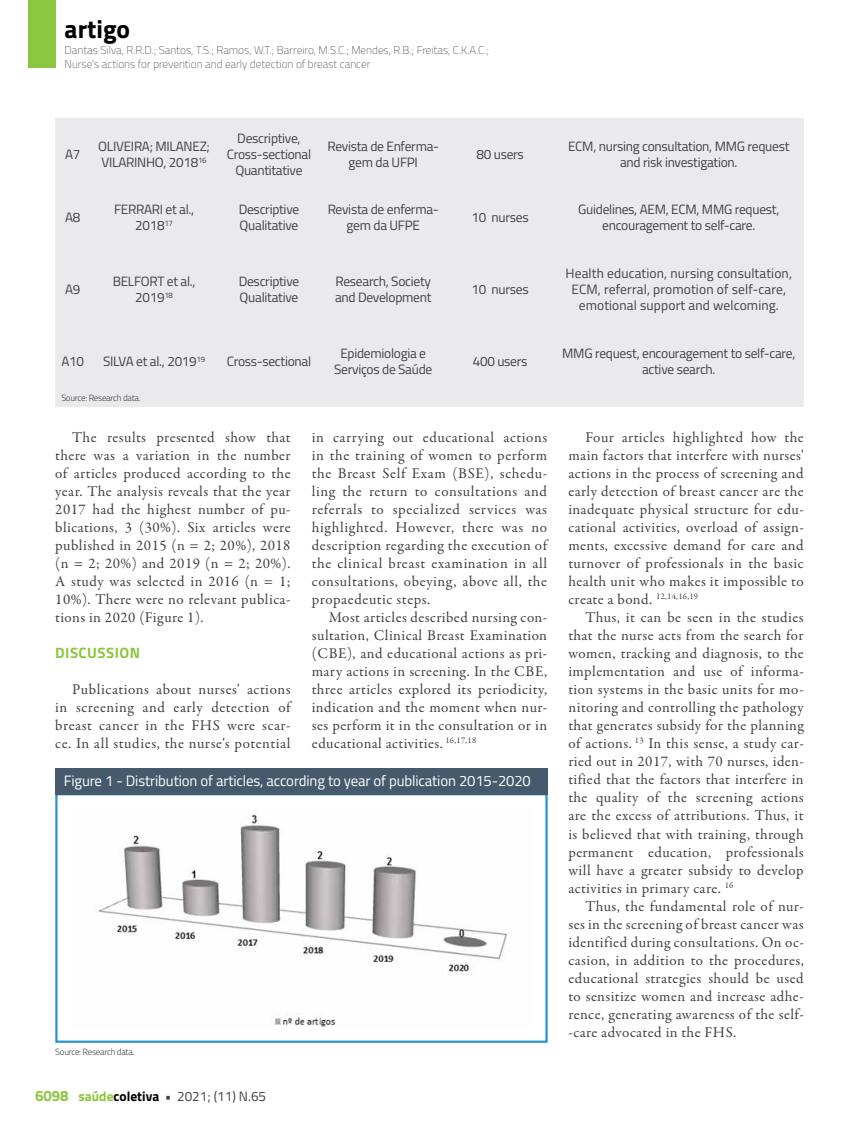
<style>
.page{position:relative;width:859px;height:1132px;background:#fff}
.page>*{position:absolute;margin:0;border:0;box-sizing:border-box;transform-origin:0 0}
.t1{font:700 25.5px "Titillium";color:#000}
.t2{font:15px/18px "Garamond Premr Pro";letter-spacing:.03em;color:#414042;text-align:justify}
.t3{font:15px "Titillium";letter-spacing:-.01em;color:#fff}
.t4{font:700 15px "Titillium";letter-spacing:.03em;color:#8dc63f}
.t5{font:13.5px/16.2px "Titillium";letter-spacing:-.02em;color:#414042;text-align:center}
.t6{font:13.5px/16.2px "Titillium";letter-spacing:.01em;color:#414042;text-align:center}
.t7{font:100 11.25px/13.5px "Titillium";color:#414042}
.t8{font:300 9px "Titillium";letter-spacing:-.03em;color:#414042}
.s1{font-weight:700;font-size:15px;color:#8dc63f}
.s2{font-weight:700;color:#8dc63f}
.s3{font-weight:700;color:#000}
.s4{font-weight:700}
</style>
<div class="page">
<div style="left:28px;top:0;width:27px;height:68px;background:#8dc63f"></div>
<div style="left:55px;top:792px;width:493px;height:250px;border:2px solid #2b93d1"></div>
<div style="left:55px;top:768px;width:493px;height:26px;background:#455a6c"></div>
<img style="left:95px;top:814px;width:412px;height:212px">
<div style="left:55px;top:118px;width:749px;height:289px;background:#eaeaec"></div>
<h1 class="t1" style="left:65px;top:10px;width:67px">artigo</h1>
<p class="t7" style="left:65px;top:43px;width:426px">Dantas Silva, R.R.D.; Santos, T.S.; Ramos, W.T.; Barreiro, M.S.C.; Mendes, R.B.; Freitas, C.K.A.C.;<br>Nurse's actions for prevention and early detection of breast cancer</p>
<p class="t5" style="left:65px;top:145px;width:17px">A7</p>
<p class="t5" style="left:98px;top:137px;width:113px;text-align:left">OLIVEIRA; MILANEZ;<br>VILARINHO, 2018<sup>16</sup></p>
<p class="t5" style="left:227px;top:129px;width:86px">Descriptive,<br>Cross-sectional<br>Quantitative</p>
<p class="t5" style="left:327px;top:137px;width:113px">Revista de Enferma&shy;gem da UFPI</p>
<p class="t5" style="left:476px;top:145px;width:49px">80 users</p>
<p class="t5" style="left:568px;top:137px;width:223px">ECM, nursing consultation, MMG request and risk investigation.</p>
<p class="t5" style="left:65px;top:208px;width:17px">A8</p>
<p class="t5" style="left:114px;top:200px;width:82px">FERRARI et al.,<br>2018<sup>17</sup></p>
<p class="t5" style="left:239px;top:200px;width:62px;text-align:left">Descriptive<br>Qualitative</p>
<p class="t5" style="left:328px;top:200px;width:113px">Revista de enferma&shy;gem da UFPE</p>
<p class="t5" style="left:472px;top:208px;width:59px">10 nurses</p>
<p class="t5" style="left:578px;top:200px;width:203px">Guidelines, AEM, ECM, MMG request, encouragement to self-care.</p>
<p class="t5" style="left:65px;top:280px;width:17px">A9</p>
<p class="t5" style="left:113px;top:272px;width:84px">BELFORT et al.,<br>2019<sup>18</sup></p>
<p class="t5" style="left:239px;top:272px;width:62px;text-align:left">Descriptive<br>Qualitative</p>
<p class="t5" style="left:335px;top:272px;width:98px;text-align:left">Research, Society and Development</p>
<p class="t5" style="left:472px;top:280px;width:59px">10 nurses</p>
<p class="t6" style="left:565px;top:264px;width:228px">Health education, nursing consultation,<br>ECM, referral, promotion of self-care, emotional support and welcoming.</p>
<p class="t5" style="left:62px;top:352px;width:24px">A10</p>
<p class="t5" style="left:103px;top:352px;width:104px">SILVA et al., 2019<sup>19</sup></p>
<p class="t5" style="left:227px;top:352px;width:86px">Cross-sectional</p>
<p class="t5" style="left:334px;top:344px;width:100px">Epidemiologia e<br>Serviços de Saúde</p>
<p class="t5" style="left:473px;top:352px;width:56px">400 users</p>
<p class="t5" style="left:562px;top:344px;width:235px">MMG request, encouragement to self-care, active search.</p>
<p class="t8" style="left:61px;top:391px;width:81px">Source: Research data.</p>
<p class="t2" style="left:55px;top:428px;width:237px;text-indent:17px">The results presented show that there was a variation in the number of articles produced according to the year. The analysis reveals that the year 2017 had the highest number of pu&shy;blications, 3 (30%). Six articles were published in 2015 (n = 2; 20%), 2018 (n = 2; 20%) and 2019 (n = 2; 20%).<br>A study was selected in 2016 (n = 1; 10%). There were no relevant publica&shy;tions in 2020 (Figure 1).</p>
<p class="t4" style="left:55px;top:641px;width:86px">DISCUSSION</p>
<p class="t2" style="left:55px;top:680px;width:237px;text-indent:17px">Publications about nurses' actions in screening and early detection of breast cancer in the FHS were scar&shy;ce. In all studies, the nurse's potential</p>
<p class="t2" style="left:312px;top:428px;width:237px">in carrying out educational actions in the training of women to perform the Breast Self Exam (BSE), schedu&shy;ling the return to consultations and referrals to specialized services was highlighted. However, there was no description regarding the execution of the clinical breast examination in all consultations, obeying, above all, the propaedeutic steps.</p>
<p class="t2" style="left:312px;top:608px;width:237px;text-indent:17px">Most articles described nursing con&shy;sultation, Clinical Breast Examination (CBE), and educational actions as pri&shy;mary actions in screening. In the CBE, three articles explored its periodicity, indication and the moment when nur&shy;ses perform it in the consultation or in educational activities. <sup>16,17,18</sup></p>
<p class="t3" style="left:64px;top:769px;width:469px">Figure 1 - Distribution of articles, according to year of publication 2015-2020</p>
<p class="t8" style="left:55px;top:1044px;width:81px">Source: Research data.</p>
<p class="t5" style="left:35px;top:1087px;width:233px"><span class="s1">6098</span> <span class="s2">saúde</span><span class="s3">coletiva</span> <span class="s4">•</span> 2021; (11) N.65</p>
<p class="t2" style="left:568px;top:428px;width:237px;text-indent:17px">Four articles highlighted how the main factors that interfere with nurses' actions in the process of screening and early detection of breast cancer are the inadequate physical structure for edu&shy;cational activities, overload of assign&shy;ments, excessive demand for care and turnover of professionals in the basic health unit who makes it impossible to create a bond. <sup>12,14,16,19</sup></p>
<p class="t2" style="left:568px;top:608px;width:237px;text-indent:17px">Thus, it can be seen in the studies that the nurse acts from the search for women, tracking and diagnosis, to the implementation and use of informa&shy;tion systems in the basic units for mo&shy;nitoring and controlling the pathology that generates subsidy for the planning of actions. <sup>13</sup> In this sense, a study car&shy;ried out in 2017, with 70 nurses, iden&shy;tified that the factors that interfere in the quality of the screening actions are the excess of attributions. Thus, it is believed that with training, through permanent education, professionals will have a greater subsidy to develop activities in primary care. <sup>16</sup></p>
<p class="t2" style="left:568px;top:896px;width:237px;text-indent:17px">Thus, the fundamental role of nur&shy;ses in the screening of breast cancer was identified during consultations. On oc&shy;casion, in addition to the procedures, educational strategies should be used to sensitize women and increase adhe&shy;rence, generating awareness of the self--care advocated in the FHS.</p>
</div>
